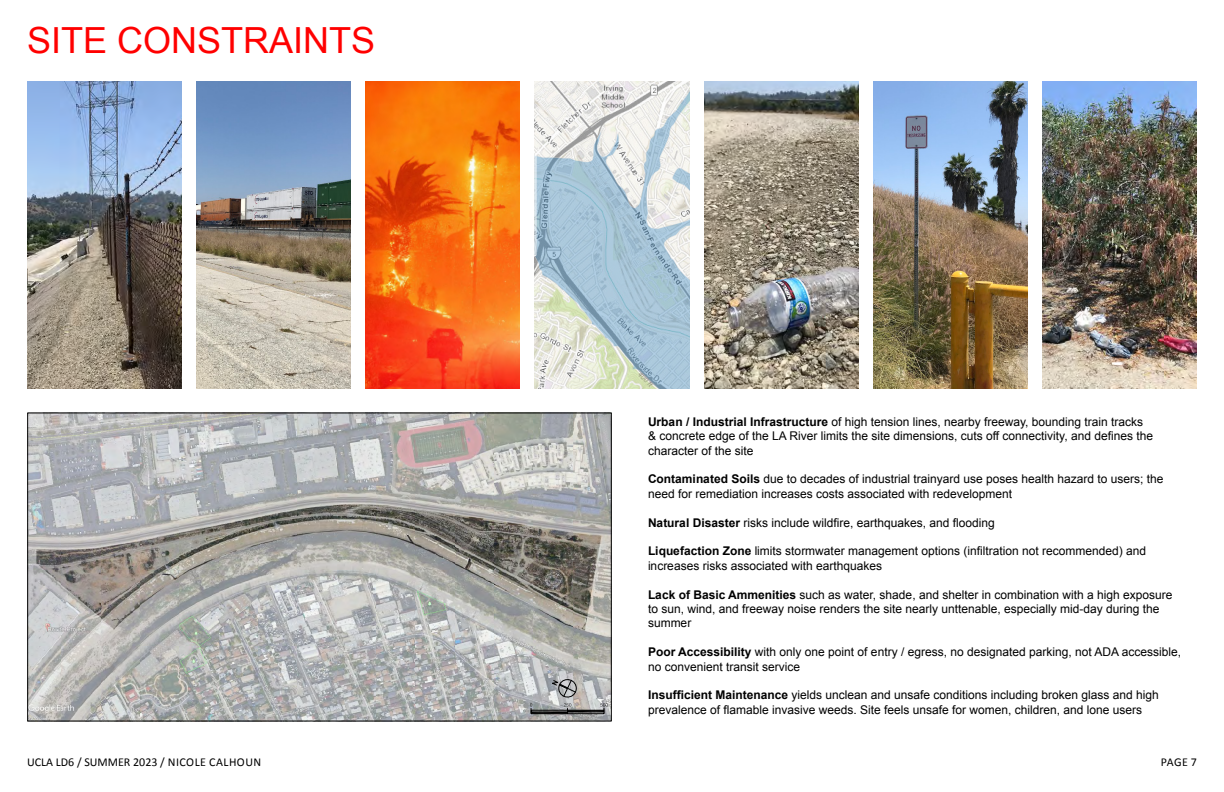
<style>
.page{position:relative;width:1224px;height:792px;background:#fff}
.page>*{position:absolute;margin:0;border:0;box-sizing:border-box;transform-origin:0 0}
.t1{font:36px "Arial";color:#f00}
.t2{font:12px/14.4px "Arial";color:#000}
.t3{font:12px "Calibri";color:#000}
.s1{font-weight:700}
</style>
<div class="page">
<img style="left:29px;top:415px;width:581px;height:304px">
<svg style="left:530px;top:677px;width:78px;height:37px"></svg>
<img style="left:27px;top:81px;width:154px;height:308px">
<img style="left:366px;top:81px;width:154px;height:308px">
<img style="left:535px;top:81px;width:154px;height:308px">
<img style="left:704px;top:81px;width:154px;height:308px">
<img style="left:873px;top:81px;width:155px;height:308px">
<img style="left:1043px;top:81px;width:154px;height:308px">
<img style="left:196px;top:81px;width:155px;height:308px">
<h1 class="t1" style="left:27px;top:17px;width:350px">SITE CONSTRAINTS</h1>
<p class="t3" style="left:27px;top:754px;width:236px">UCLA LD6 / SUMMER 2023 / NICOLE CALHOUN</p>
<p class="t2" style="left:648px;top:415px;width:507px"><span class="s1">Urban / Industrial Infrastructure</span> of high tension lines, nearby freeway, bounding train tracks &amp; concrete edge of the LA River limits the site dimensions, cuts off connectivity, and defines the character of the site</p>
<p class="t2" style="left:648px;top:472px;width:517px"><span class="s1">Contaminated Soils</span> due to decades of industrial trainyard use poses health hazard to users; the need for remediation increases costs associated with redevelopment</p>
<p class="t2" style="left:648px;top:515px;width:348px"><span class="s1">Natural Disaster</span> risks include wildfire, earthquakes, and flooding</p>
<p class="t2" style="left:648px;top:544px;width:500px"><span class="s1">Liquefaction Zone</span> limits stormwater management options (infiltration not recommended) and increases risks associated with earthquakes</p>
<p class="t2" style="left:648px;top:587px;width:526px"><span class="s1">Lack of Basic Ammenities</span> such as water, shade, and shelter in combination with a high exposure to sun, wind, and freeway noise renders the site nearly unttenable, especially mid-day during the summer</p>
<p class="t2" style="left:648px;top:645px;width:535px"><span class="s1">Poor Accessibility</span> with only one point of entry / egress, no designated parking, not ADA accessible, no convenient transit service</p>
<p class="t2" style="left:648px;top:688px;width:512px"><span class="s1">Insufficient Maintenance</span> yields unclean and unsafe conditions including broken glass and high prevalence of flamable invasive weeds. Site feels unsafe for women, children, and lone users</p>
<p class="t3" style="left:1161px;top:754px;width:38px">PAGE 7</p>
</div>
